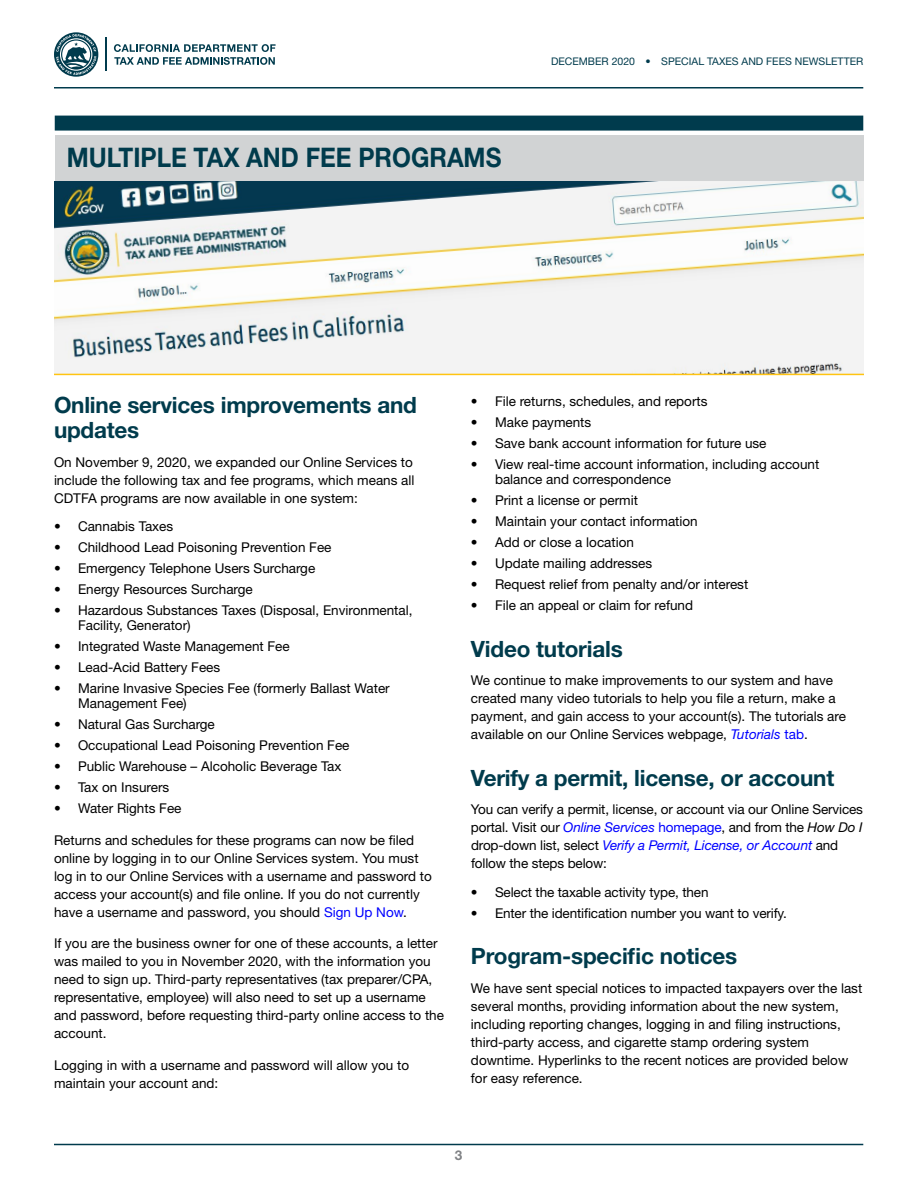
<style>
.page{position:relative;width:918px;height:1188px;background:#fff}
.page>*{position:absolute;margin:0;border:0;box-sizing:border-box;transform-origin:0 0}
.t1{font:700 27px "Helvetica Neue LT Std";color:#003b4c;scale:.9 1}
.t2{font:700 22.5px/25.5px "Helvetica Neue LT Std";letter-spacing:-.01em;color:#003b4c}
.t3{font:13.5px/18px "Helvetica Neue LT Std";color:#000}
.t4{font:700 13.5px "Helvetica Neue LT Std";color:#808285}
.t5{font:10.5px "Helvetica Neue LT Std";color:#003b4d}
.s1{font-weight:500}
.s2{color:#00f}
.s3{font-style:italic;color:#00f}
.s4{font-style:italic}
</style>
<div class="page">
<hr style="left:54px;top:1144px;width:809px;height:1px;background:#003b4d">
<div style="left:55px;top:135px;width:808px;height:47px;background:#d1d3d4"></div>
<div style="left:55px;top:116px;width:808px;height:15px;background:#003b4d"></div>
<img style="left:54px;top:182px;width:810px;height:192px">
<hr style="left:54px;top:374px;width:810px;height:1px;background:#ffc411">
<hr style="left:106px;top:38px;width:1px;height:33px;background:#003b4d">
<svg style="left:114px;top:44px;width:162px;height:21px"></svg>
<svg style="left:54px;top:32px;width:44px;height:45px"></svg>
<hr style="left:54px;top:87px;width:809px;height:1px;background:#003b4d">
<h2 class="t1" style="left:67px;top:140px;width:485px">MULTIPLE TAX AND FEE PROGRAMS</h2>
<p class="t5" style="left:551px;top:55px;width:314px">DECEMBER 2020 <span class="s1">•</span> SPECIAL TAXES AND FEES NEWSLETTER</p>
<h3 class="t2" style="left:54px;top:392px;width:364px">Online services improvements and updates</h3>
<p class="t3" style="left:54px;top:453px;width:362px">On November 9, 2020, we expanded our Online Services to include the following tax and fee programs, which means all<br>CDTFA programs are now available in one system:</p>
<p class="t3" style="left:54px;top:517px;width:121px">• Cannabis Taxes</p>
<p class="t3" style="left:54px;top:538px;width:279px">• Childhood Lead Poisoning Prevention Fee</p>
<p class="t3" style="left:54px;top:559px;width:263px">• Emergency Telephone Users Surcharge</p>
<p class="t3" style="left:54px;top:580px;width:200px">• Energy Resources Surcharge</p>
<p class="t3" style="left:78px;top:603px;width:336px;line-height:15px;text-indent:-24px">• Hazardous Substances Taxes (Disposal, Environmental,<br>Facility, Generator)</p>
<p class="t3" style="left:54px;top:637px;width:237px">• Integrated Waste Management Fee</p>
<p class="t3" style="left:54px;top:658px;width:168px">• Lead-Acid Battery Fees</p>
<p class="t3" style="left:78px;top:681px;width:313px;line-height:15px;text-indent:-24px">• Marine Invasive Species Fee (formerly Ballast Water<br>Management Fee)</p>
<p class="t3" style="left:54px;top:715px;width:162px">• Natural Gas Surcharge</p>
<p class="t3" style="left:54px;top:736px;width:297px">• Occupational Lead Poisoning Prevention Fee</p>
<p class="t3" style="left:54px;top:757px;width:289px">• Public Warehouse – Alcoholic Beverage Tax</p>
<p class="t3" style="left:54px;top:778px;width:117px">• Tax on Insurers</p>
<p class="t3" style="left:54px;top:799px;width:129px">• Water Rights Fee</p>
<p class="t3" style="left:54px;top:831px;width:379px">Returns and schedules for these programs can now be filed online by logging in to our Online Services system. You must log in to our Online Services with a username and password to access your account(s) and file online. If you do not currently have a username and password, you should <span class="s2">Sign Up Now</span>.</p>
<p class="t3" style="left:54px;top:934px;width:392px">If you are the business owner for one of these accounts, a letter was mailed to you in November 2020, with the information you need to sign up. Third-party representatives (tax preparer/CPA, representative, employee) will also need to set up a username and password, before requesting third-party online access to the account.</p>
<p class="t3" style="left:54px;top:1056px;width:357px">Logging in with a username and password will allow you to maintain your account and:</p>
<p class="t3" style="left:471px;top:392px;width:238px">• File returns, schedules, and reports</p>
<p class="t3" style="left:471px;top:413px;width:122px">• Make payments</p>
<p class="t3" style="left:471px;top:434px;width:297px">• Save bank account information for future use</p>
<p class="t3" style="left:495px;top:457px;width:326px;line-height:15px;text-indent:-24px">• View real-time account information, including account balance and correspondence</p>
<p class="t3" style="left:471px;top:491px;width:169px">• Print a license or permit</p>
<p class="t3" style="left:471px;top:512px;width:228px">• Maintain your contact information</p>
<p class="t3" style="left:471px;top:533px;width:165px">• Add or close a location</p>
<p class="t3" style="left:471px;top:554px;width:183px">• Update mailing addresses</p>
<p class="t3" style="left:471px;top:575px;width:279px">• Request relief from penalty and/or interest</p>
<p class="t3" style="left:471px;top:596px;width:224px">• File an appeal or claim for refund</p>
<h3 class="t2" style="left:471px;top:636px;width:153px">Video tutorials</h3>
<p class="t3" style="left:471px;top:671px;width:377px">We continue to make improvements to our system and have created many video tutorials to help you file a return, make a payment, and gain access to your account(s). The tutorials are available on our Online Services webpage, <span class="s3">Tutorials</span> <span class="s2">tab</span>.</p>
<h3 class="t2" style="left:471px;top:765px;width:365px">Verify a permit, license, or account</h3>
<p class="t3" style="left:471px;top:800px;width:394px">You can verify a permit, license, or account via our Online Services portal. Visit our <span class="s3">Online Services</span> <span class="s2">homepage</span>, and from the <span class="s4">How Do I </span>drop-down list, select <span class="s3">Verify a Permit, License, or Account</span> and follow the steps below:</p>
<p class="t3" style="left:471px;top:883px;width:239px">• Select the taxable activity type, then</p>
<p class="t3" style="left:471px;top:904px;width:317px">• Enter the identification number you want to verify.</p>
<h3 class="t2" style="left:471px;top:943px;width:268px">Program-specific notices</h3>
<p class="t3" style="left:471px;top:979px;width:393px">We have sent special notices to impacted taxpayers over the last several months, providing information about the new system, including reporting changes, logging in and filing instructions, third-party access, and cigarette stamp ordering system downtime. Hyperlinks to the recent notices are provided below for easy reference.</p>
<p class="t4" style="left:455px;top:1147px;width:9px">3</p>
</div>
